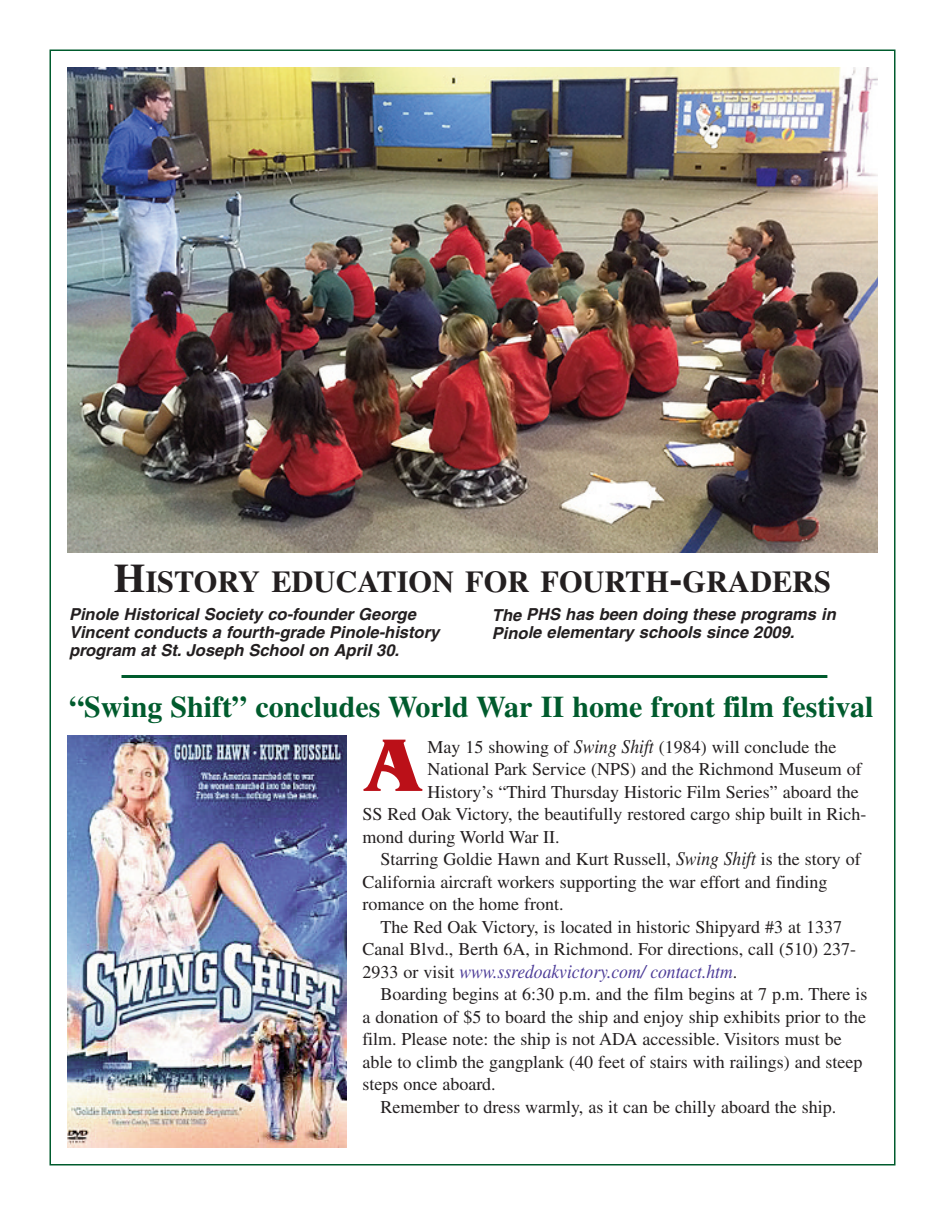
<style>
.page{position:relative;width:945px;height:1215px;background:#fff}
.page>*{position:absolute;margin:0;border:0;box-sizing:border-box;transform-origin:0 0}
.t1{font:700 78px "Benguiat";color:#bb1018}
.t2{font:700 30.3px "Times";color:#231f20}
.t3{font:700 30px "Times";color:#005b2d}
.t4{font:italic 19.5px "Times";color:#4d3c98;scale:.9 1}
.t5{font:18px "Times";color:#231f20}
.t6{font:italic 700 16.5px/18px "Helvetica";color:#231f20}
.s1{font-size:40.5px}
.s2{font-style:italic;font-size:19.5px}
.s3{font-style:normal;font-size:18px;color:#231f20}
</style>
<div class="page">
<img style="left:68px;top:735px;width:278px;height:412px">
<hr style="left:122px;top:675px;width:705px;height:3px;background:#005b2d">
<img style="left:68px;top:68px;width:810px;height:485px">
<h2 class="t2" style="left:114px;top:571px;width:719px"><span class="s1">H</span>ISTORY EDUCATION FOR FOURTH<span class="s1">-</span>GRADERS</h2>
<p class="t6" style="left:69px;top:607px;width:372px">Pinole Historical Society co-founder George<br>Vincent conducts a fourth-grade Pinole-history program at St. Joseph School on April 30.</p>
<p class="t6" style="left:492px;top:607px;width:345px">The PHS has been doing these programs in<br>Pinole elementary schools since 2009.</p>
<h3 class="t3" style="left:69px;top:697px;width:806px">“Swing Shift” concludes World War II home front film festival</h3>
<p class="t5" style="left:428px;top:740px;width:410px">May 15 showing of <span class="s2">Swing Shift</span> (1984) will conclude the</p>
<p class="t5" style="left:428px;top:763px;width:436px">National Park Service (NPS) and the Richmond Museum of</p>
<p class="t5" style="left:428px;top:785px;width:433px">History’s “Third Thursday Historic Film Series” aboard the</p>
<p class="t5" style="left:363px;top:808px;width:505px">SS Red Oak Victory, the beautifully restored cargo ship built in Rich-</p>
<p class="t5" style="left:363px;top:830px;width:199px">mond during World War II.</p>
<p class="t5" style="left:381px;top:853px;width:482px">Starring Goldie Hawn and Kurt Russell, <span class="s2">Swing Shift</span> is the story of</p>
<p class="t5" style="left:363px;top:875px;width:467px">California aircraft workers supporting the war effort and finding</p>
<p class="t5" style="left:363px;top:898px;width:203px">romance on the home front.</p>
<p class="t5" style="left:381px;top:920px;width:463px">The Red Oak Victory, is located in historic Shipyard #3 at 1337</p>
<p class="t5" style="left:363px;top:943px;width:495px">Canal Blvd., Berth 6A, in Richmond. For directions, call (510) 237-</p>
<p class="t4" style="left:363px;top:965px;width:418px"><span class="s3">2933 or visit</span> www.ssredoakvictory.com/ contact.htm<span class="s3">.</span></p>
<p class="t5" style="left:381px;top:988px;width:489px">Boarding begins at 6:30 p.m. and the film begins at 7 p.m. There is</p>
<p class="t5" style="left:363px;top:1010px;width:505px">a donation of $5 to board the ship and enjoy ship exhibits prior to the</p>
<p class="t5" style="left:363px;top:1033px;width:481px">film. Please note: the ship is not ADA accessible. Visitors must be</p>
<p class="t5" style="left:362px;top:1055px;width:502px">able to climb the gangplank (40 feet of stairs with railings) and steep</p>
<p class="t5" style="left:362px;top:1078px;width:135px">steps once aboard.</p>
<p class="t5" style="left:380px;top:1100px;width:457px">Remember to dress warmly, as it can be chilly aboard the ship.</p>
<h1 class="t1" style="left:363px;top:736px;width:62px">A</h1>
</div>
